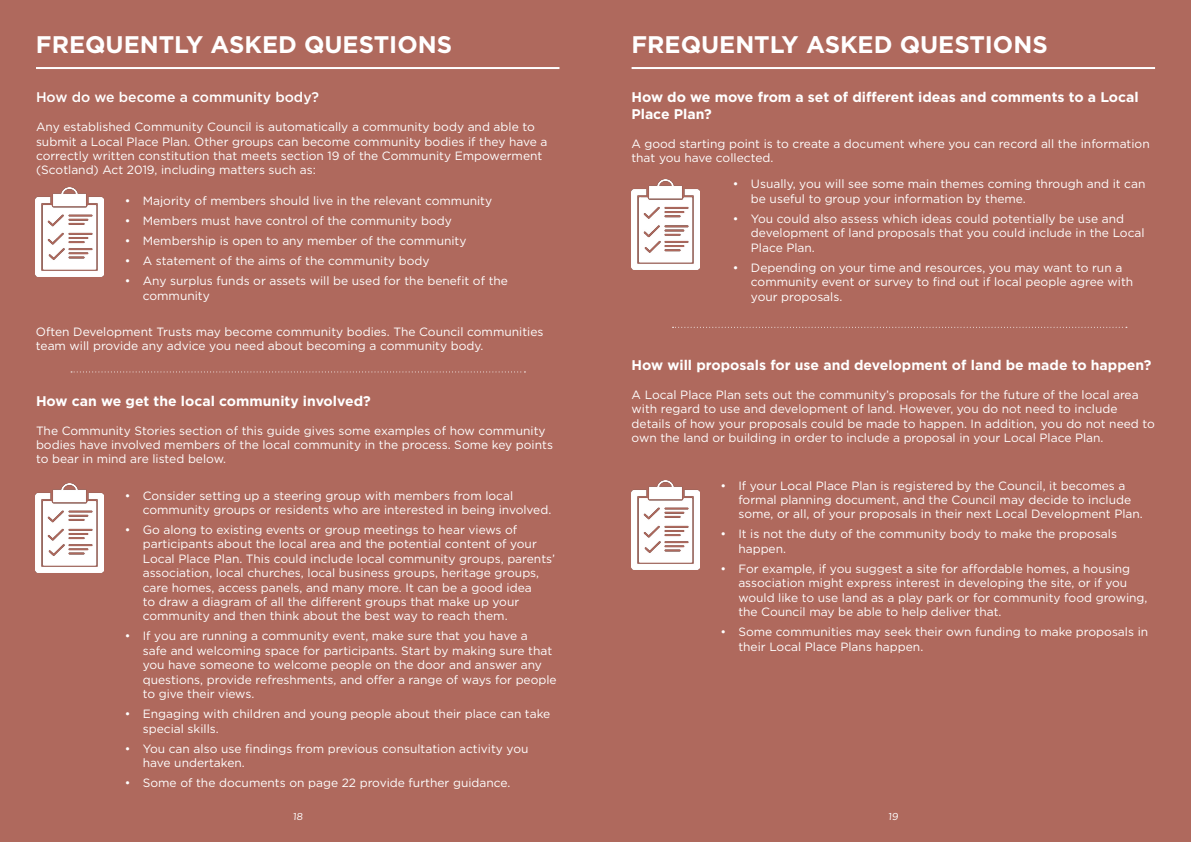
<style>
.page{position:relative;width:1191px;height:842px;background:#af695d}
.page>*{position:absolute;margin:0;border:0;box-sizing:border-box;transform-origin:0 0}
.t1{font:700 24px "Gotham";color:#fff}
.t2{font:700 14px/16.8px "Gotham";color:#fff}
.t3{font:500 14px "Gotham";color:#fff}
.t4{font:12px/14.4px "Gotham";color:#fff}
.t5{font:10px "Gotham";color:#fff}
</style>
<div class="page">
<hr style="left:631px;top:67px;width:524px;height:2px;background:#fff">
<hr style="left:36px;top:67px;width:523px;height:2px;background:#fff">
<svg style="left:71px;top:371px;width:454px;height:1px"></svg>
<svg style="left:672px;top:327px;width:455px;height:1px"></svg>
<img style="left:36px;top:188px;width:68px;height:89px">
<img style="left:36px;top:483px;width:68px;height:89px">
<img style="left:631px;top:180px;width:68px;height:89px">
<img style="left:631px;top:481px;width:68px;height:89px">
<h1 class="t1" style="left:36px;top:30px;width:418px">FREQUENTLY ASKED QUESTIONS</h1>
<p class="t3" style="left:36px;top:89px;width:285px">How do we become a community body?</p>
<p class="t4" style="left:36px;top:119px;width:513px">Any established Community Council is automatically a community body and able to submit a Local Place Plan. Other groups can become community bodies if they have a correctly written constitution that meets section 19 of the Community Empowerment (Scotland) Act 2019, including matters such as:</p>
<p class="t4" style="left:125px;top:193px;width:369px">• Majority of members should live in the relevant community</p>
<p class="t4" style="left:125px;top:214px;width:329px">• Members must have control of the community body</p>
<p class="t4" style="left:125px;top:234px;width:343px">• Membership is open to any member of the community</p>
<p class="t4" style="left:125px;top:254px;width:306px">• A statement of the aims of the community body</p>
<p class="t4" style="left:143px;top:274px;width:367px;text-indent:-18px">• Any surplus funds or assets will be used for the benefit of the community</p>
<p class="t4" style="left:36px;top:324px;width:509px">Often Development Trusts may become community bodies. The Council communities team will provide any advice you need about becoming a community body.</p>
<h2 class="t2" style="left:36px;top:392px;width:336px">How can we get the local community involved?</h2>
<p class="t4" style="left:36px;top:423px;width:518px">The Community Stories section of this guide gives some examples of how community bodies have involved members of the local community in the process. Some key points to bear in mind are listed below.</p>
<p class="t4" style="left:143px;top:488px;width:410px;text-indent:-18px">• Consider setting up a steering group with members from local community groups or residents who are interested in being involved.</p>
<p class="t4" style="left:143px;top:522px;width:414px;text-indent:-18px">• Go along to existing events or group meetings to hear views of participants about the local area and the potential content of your Local Place Plan. This could include local community groups, parents’ association, local churches, local business groups, heritage groups, care homes, access panels, and many more. It can be a good idea<br>to draw a diagram of all the different groups that make up your community and then think about the best way to reach them.</p>
<p class="t4" style="left:143px;top:629px;width:415px;text-indent:-18px">• If you are running a community event, make sure that you have a<br>safe and welcoming space for participants. Start by making sure that you have someone to welcome people on the door and answer any questions, provide refreshments, and offer a range of ways for people to give their views.</p>
<p class="t4" style="left:143px;top:706px;width:409px;text-indent:-18px">• Engaging with children and young people about their place can take special skills.</p>
<p class="t4" style="left:143px;top:741px;width:387px;text-indent:-18px">• You can also use findings from previous consultation activity you have undertaken.</p>
<p class="t4" style="left:125px;top:775px;width:387px">• Some of the documents on page 22 provide further guidance.</p>
<p class="t5" style="left:293px;top:811px;width:12px">18</p>
<h1 class="t1" style="left:631px;top:30px;width:418px">FREQUENTLY ASKED QUESTIONS</h1>
<h2 class="t2" style="left:631px;top:89px;width:509px">How do we move from a set of different ideas and comments to a Local<br>Place Plan?</h2>
<p class="t4" style="left:631px;top:136px;width:520px">A good starting point is to create a document where you can record all the information that you have collected.</p>
<p class="t4" style="left:751px;top:177px;width:396px;text-indent:-18px">• Usually, you will see some main themes coming through and it can be useful to group your information by theme.</p>
<p class="t4" style="left:751px;top:211px;width:395px;text-indent:-18px">• You could also assess which ideas could potentially be use and development of land proposals that you could include in the Local<br>Place Plan.</p>
<p class="t4" style="left:733px;top:260px;width:391px">• Depending on your time and resources, you may want to run a</p>
<p class="t4" style="left:751px;top:274px;width:384px">community event or survey to find out if local people agree with your proposals.</p>
<h3 class="t2" style="left:631px;top:357px;width:521px">How will proposals for use and development of land be made to happen?</h3>
<p class="t4" style="left:631px;top:387px;width:525px">A Local Place Plan sets out the community’s proposals for the future of the local area with regard to use and development of land. However, you do not need to include details of how your proposals could be made to happen. In addition, you do not need to own the land or building in order to include a proposal in your Local Place Plan.</p>
<p class="t4" style="left:738px;top:478px;width:406px;text-indent:-18px">• If your Local Place Plan is registered by the Council, it becomes a formal planning document, and the Council may decide to include some, or all, of your proposals in their next Local Development Plan.</p>
<p class="t4" style="left:738px;top:527px;width:380px;text-indent:-18px">• It is not the duty of the community body to make the proposals happen.</p>
<p class="t4" style="left:720px;top:561px;width:411px">• For example, if you suggest a site for affordable homes, a housing</p>
<p class="t4" style="left:738px;top:576px;width:410px">association might express interest in developing the site, or if you would like to use land as a play park or for community food growing, the Council may be able to help deliver that.</p>
<p class="t4" style="left:738px;top:624px;width:411px;text-indent:-18px">• Some communities may seek their own funding to make proposals in their Local Place Plans happen.</p>
<p class="t5" style="left:888px;top:811px;width:12px">19</p>
</div>
